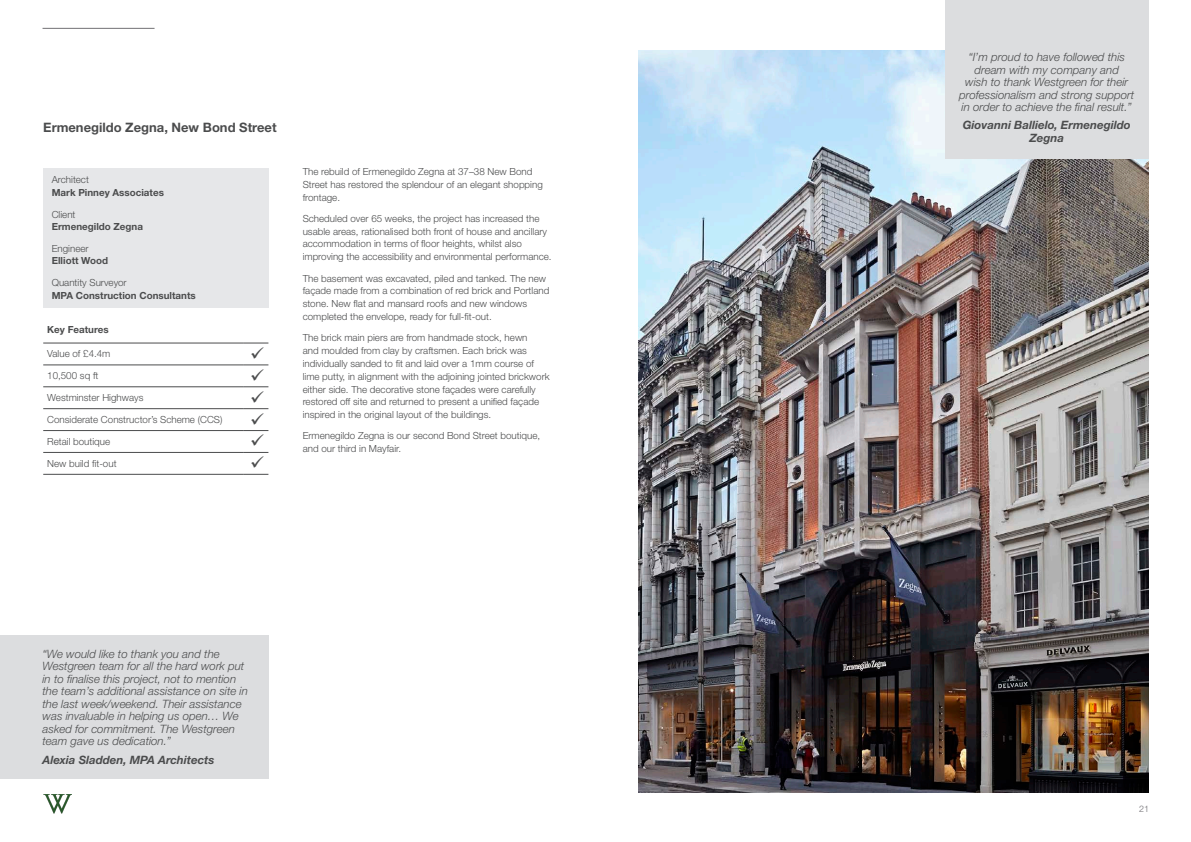
<style>
.page{position:relative;width:1191px;height:842px;background:#fff}
.page>*{position:absolute;margin:0;border:0;box-sizing:border-box;transform-origin:0 0}
.t1{font:700 13px "Helvetica Neue LT Std";color:#4b4c4d}
.t2{font:italic 300 11.5px/12.5px "Helvetica Neue LT Std";color:#4b4c4d;text-align:center}
.t3{font:italic 700 11.5px/12.5px "Helvetica Neue LT Std";color:#4b4c4d;text-align:center}
.t4{font:300 9.8px/12.8px "Helvetica Neue LT Std";color:#4b4c4d}
.t5{font:700 9.8px "Helvetica Neue LT Std";color:#4b4c4d}
.t6{font:300 9px "Helvetica Neue LT Std";color:#717074}
</style>
<div class="page">
<hr style="left:43px;top:28px;width:112px;height:1px;background:#717074">
<img style="left:43px;top:794px;width:29px;height:19px">
<img style="left:638px;top:50px;width:510px;height:742px">
<div style="left:43px;top:168px;width:226px;height:139px;background:#e6e7e9"></div>
<hr style="left:43px;top:343px;width:201px;height:1px;background:#4b4c4d">
<hr style="left:43px;top:365px;width:201px;height:1px;background:#4b4c4d">
<hr style="left:43px;top:386px;width:201px;height:1px;background:#4b4c4d">
<hr style="left:43px;top:408px;width:201px;height:1px;background:#4b4c4d">
<hr style="left:43px;top:430px;width:201px;height:1px;background:#4b4c4d">
<hr style="left:43px;top:452px;width:201px;height:1px;background:#4b4c4d">
<hr style="left:43px;top:474px;width:201px;height:1px;background:#4b4c4d">
<svg style="left:244px;top:474px;width:24px;height:1px"></svg>
<div style="left:945px;top:0;width:203px;height:159px;background:#dcdddf"></div>
<div style="left:0;top:635px;width:269px;height:143px;background:#dcdddf"></div>
<svg style="left:244px;top:343px;width:24px;height:1px"></svg>
<svg style="left:244px;top:365px;width:24px;height:23px"></svg>
<svg style="left:244px;top:408px;width:24px;height:2px"></svg>
<svg style="left:244px;top:430px;width:24px;height:2px"></svg>
<svg style="left:244px;top:452px;width:24px;height:1px"></svg>
<p class="t1" style="left:43px;top:119px;width:235px">Ermenegildo Zegna, New Bond Street</p>
<p class="t4" style="left:52px;top:173px;width:39px">Architect</p>
<p class="t5" style="left:52px;top:187px;width:114px">Mark Pinney Associates</p>
<p class="t4" style="left:52px;top:207px;width:25px">Client</p>
<p class="t5" style="left:52px;top:221px;width:93px">Ermenegildo Zegna</p>
<p class="t4" style="left:52px;top:242px;width:38px">Engineer</p>
<p class="t5" style="left:52px;top:255px;width:58px">Elliott Wood</p>
<p class="t4" style="left:52px;top:276px;width:76px">Quantity Surveyor</p>
<p class="t5" style="left:52px;top:289px;width:145px">MPA Construction Consultants</p>
<p class="t5" style="left:47px;top:323px;width:63px">Key Features</p>
<p class="t4" style="left:47px;top:347px;width:65px">Value of £4.4m</p>
<p class="t4" style="left:47px;top:369px;width:53px">10,500 sq ft</p>
<p class="t4" style="left:47px;top:391px;width:98px">Westminster Highways</p>
<p class="t4" style="left:47px;top:413px;width:177px">Considerate Constructor’s Scheme (CCS)</p>
<p class="t4" style="left:47px;top:435px;width:64px">Retail boutique</p>
<p class="t4" style="left:47px;top:457px;width:71px">New build fit-out</p>
<p class="t4" style="left:303px;top:165px;width:241px">The rebuild of Ermenegildo Zegna at 37–38 New Bond<br>Street has restored the splendour of an elegant shopping frontage.</p>
<p class="t4" style="left:303px;top:212px;width:250px">Scheduled over 65 weeks, the project has increased the usable areas, rationalised both front of house and ancillary accommodation in terms of floor heights, whilst also improving the accessibility and environmental performance.</p>
<p class="t4" style="left:303px;top:271px;width:248px">The basement was excavated, piled and tanked. The new façade made from a combination of red brick and Portland stone. New flat and mansard roofs and new windows completed the envelope, ready for full-fit-out.</p>
<p class="t4" style="left:303px;top:331px;width:248px">The brick main piers are from handmade stock, hewn<br>and moulded from clay by craftsmen. Each brick was individually sanded to fit and laid over a 1mm course of lime putty, in alignment with the adjoining jointed brickwork either side. The decorative stone façades were carefully restored off site and returned to present a unified façade inspired in the original layout of the buildings.</p>
<p class="t4" style="left:303px;top:429px;width:239px">Ermenegildo Zegna is our second Bond Street boutique, and our third in Mayfair.</p>
<p class="t2" style="left:43px;top:647px;width:207px;text-align:left">“We would like to thank you and the Westgreen team for all the hard work put in to finalise this project, not to mention the team’s additional assistance on site in the last week/weekend. Their assistance was invaluable in helping us open… We asked for commitment. The Westgreen team gave us dedication.”</p>
<p class="t3" style="left:43px;top:753px;width:173px">Alexia Sladden, MPA Architects</p>
<p class="t2" style="left:959px;top:51px;width:176px">“I’m proud to have followed this dream with my company and<br>wish to thank Westgreen for their professionalism and strong support in order to achieve the final result.”</p>
<p class="t3" style="left:963px;top:119px;width:169px">Giovanni Ballielo, Ermenegildo<br>Zegna</p>
<p class="t6" style="left:1139px;top:804px;width:12px">21</p>
</div>
